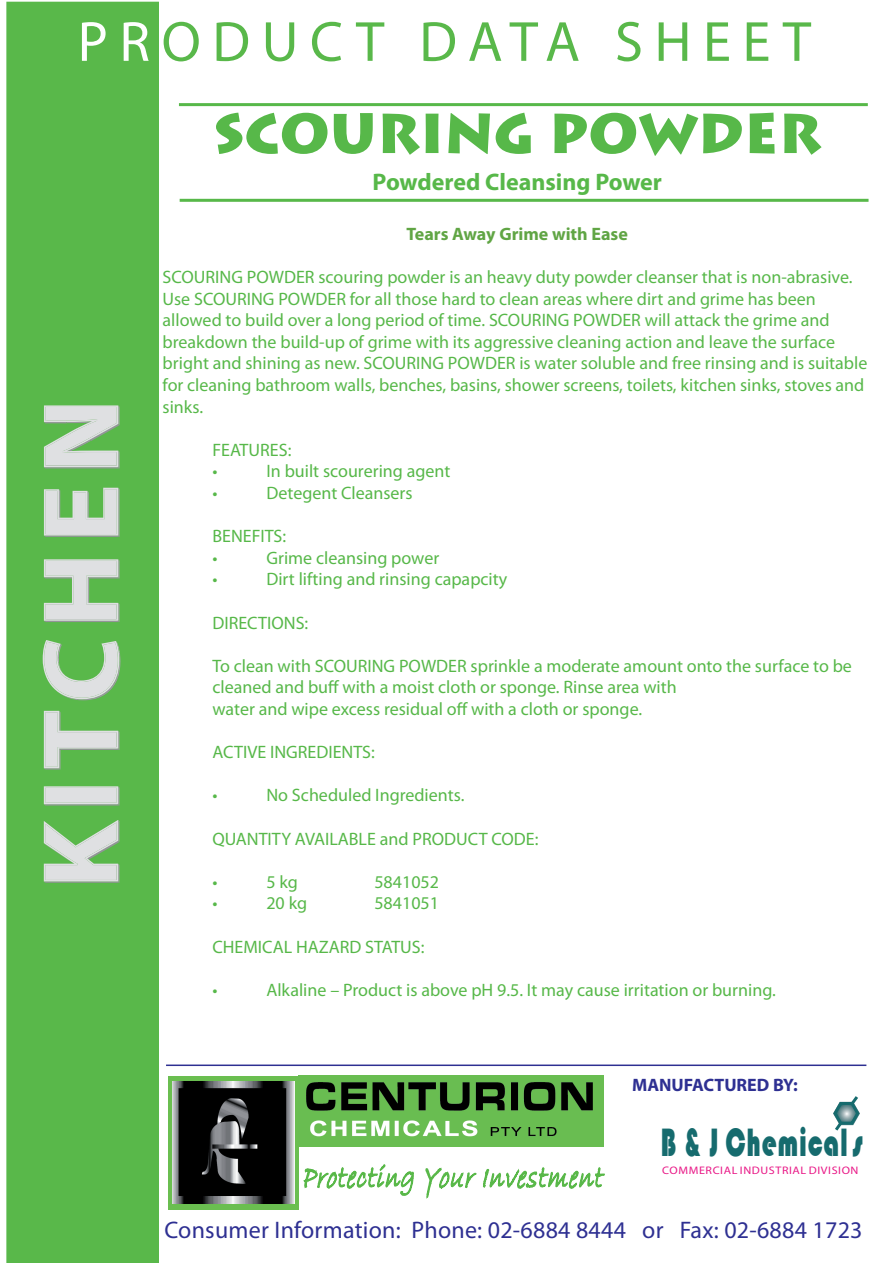
<style>
.page{position:relative;width:893px;height:1263px;background:#fff}
.page>*{position:absolute;margin:0;border:0;box-sizing:border-box;transform-origin:0 0}
.t1{font:57px "Myriad Pro";letter-spacing:.2em;color:#59b84a}
.t2{font:900 55.5px "Lithos Pro";color:#57b849}
.t3{font:40.8px "Bauhaus 93";letter-spacing:.025em;color:#166b6e;scale:.67 1}
.t4{font:24px "Myriad Pro";letter-spacing:.01em;color:#2e3092}
.t5{font:700 24px "Myriad Pro";color:#57b849}
.t6{font:18px/21.6px "Myriad Pro";color:#57b849}
.t7{font:700 18px "Myriad Pro";color:#60a544}
.t8{font:700 18px "Myriad Pro";color:#2e3092}
.t9{font:10.95px "Myriad";letter-spacing:.05em;color:#e91987;scale:1.1 1}
.s1{color:#fff}
</style>
<div class="page">
<hr style="left:179px;top:103px;width:689px;height:3px;background:#57b849">
<hr style="left:180px;top:199px;width:688px;height:3px;background:#57b849">
<div style="left:6px;top:2px;width:153px;height:1261px;background:#59b84a"></div>
<svg style="left:44px;top:820px;width:75px;height:63px;background:#abcea8"></svg>
<svg style="left:44px;top:786px;width:75px;height:19px"></svg>
<svg style="left:44px;top:711px;width:75px;height:58px;background:#95c88e"></svg>
<svg style="left:43px;top:640px;width:78px;height:60px;background:#98c992"></svg>
<svg style="left:44px;top:559px;width:75px;height:63px;background:#b0cfae"></svg>
<svg style="left:44px;top:488px;width:76px;height:49px;background:#b8d1b7"></svg>
<svg style="left:44px;top:405px;width:76px;height:63px;background:#b8d1b7"></svg>
<div style="left:168px;top:1075px;width:131px;height:134px;background:#6abe50"></div>
<img style="left:173px;top:1081px;width:121px;height:123px">
<img style="left:299px;top:1075px;width:305px;height:72px">
<svg style="left:302px;top:1145px;width:303px;height:54px"></svg>
<svg style="left:833px;top:1096px;width:27px;height:34px"></svg>
<hr style="left:166px;top:1064px;width:700px;height:2px;background:#2e3092">
<p class="t1" style="left:78px;top:7px;width:735px"><span class="s1">PR</span>ODUCT DATA SHEET</p>
<p class="t2" style="left:214px;top:99px;width:609px">SCOURING POWDER</p>
<p class="t5" style="left:373px;top:166px;width:291px">Powdered Cleansing Power</p>
<p class="t7" style="left:406px;top:222px;width:223px">Tears Away Grime with Ease</p>
<p class="t6" style="left:163px;top:266px;width:706px">SCOURING POWDER scouring powder is an heavy duty powder cleanser that is non-abrasive.<br>Use SCOURING POWDER for all those hard to clean areas where dirt and grime has been allowed to build over a long period of time. SCOURING POWDER will attack the grime and breakdown the build-up of grime with its aggressive cleaning action and leave the surface bright and shining as new. SCOURING POWDER is water soluble and free rinsing and is suitable for cleaning bathroom walls, benches, basins, shower screens, toilets, kitchen sinks, stoves and sinks.</p>
<p class="t6" style="left:212px;top:439px;width:80px">FEATURES:</p>
<p class="t6" style="left:212px;top:460px;width:7px">•</p>
<p class="t6" style="left:266px;top:460px;width:185px">In built scourering agent</p>
<p class="t6" style="left:212px;top:482px;width:7px">•</p>
<p class="t6" style="left:266px;top:482px;width:148px">Detegent Cleansers</p>
<p class="t6" style="left:212px;top:525px;width:75px">BENEFITS:</p>
<p class="t6" style="left:212px;top:547px;width:7px">•</p>
<p class="t6" style="left:266px;top:547px;width:174px">Grime cleansing power</p>
<p class="t6" style="left:212px;top:568px;width:7px">•</p>
<p class="t6" style="left:266px;top:568px;width:243px">Dirt lifting and rinsing capapcity</p>
<p class="t6" style="left:212px;top:611px;width:97px">DIRECTIONS:</p>
<p class="t6" style="left:212px;top:655px;width:641px">To clean with SCOURING POWDER sprinkle a moderate amount onto the surface to be cleaned and buff with a moist cloth or sponge. Rinse area with<br>water and wipe excess residual off with a cloth or sponge.</p>
<p class="t6" style="left:212px;top:741px;width:164px">ACTIVE INGREDIENTS:</p>
<p class="t6" style="left:212px;top:784px;width:7px">•</p>
<p class="t6" style="left:266px;top:784px;width:199px">No Scheduled Ingredients.</p>
<p class="t6" style="left:212px;top:827px;width:328px">QUANTITY AVAILABLE and PRODUCT CODE:</p>
<p class="t6" style="left:212px;top:871px;width:7px">•</p>
<p class="t6" style="left:266px;top:871px;width:33px">5 kg</p>
<p class="t6" style="left:374px;top:871px;width:66px">5841052</p>
<p class="t6" style="left:212px;top:892px;width:7px">•</p>
<p class="t6" style="left:266px;top:892px;width:42px">20 kg</p>
<p class="t6" style="left:374px;top:892px;width:66px">5841051</p>
<p class="t6" style="left:212px;top:935px;width:214px">CHEMICAL HAZARD STATUS:</p>
<p class="t6" style="left:212px;top:979px;width:7px">•</p>
<p class="t6" style="left:266px;top:979px;width:511px">Alkaline – Product is above pH 9.5. It may cause irritation or burning.</p>
<p class="t8" style="left:632px;top:1073px;width:167px">MANUFACTURED BY:</p>
<h3 class="t3" style="left:660px;top:1120px;width:303px">B &amp; J Chemicals</h3>
<p class="t9" style="left:662px;top:1164px;width:180px">COMMERCIAL INDUSTRIAL DIVISION</p>
<p class="t4" style="left:164px;top:1215px;width:700px">Consumer Information: Phone: 02-6884 8444 or Fax: 02-6884 1723</p>
</div>
